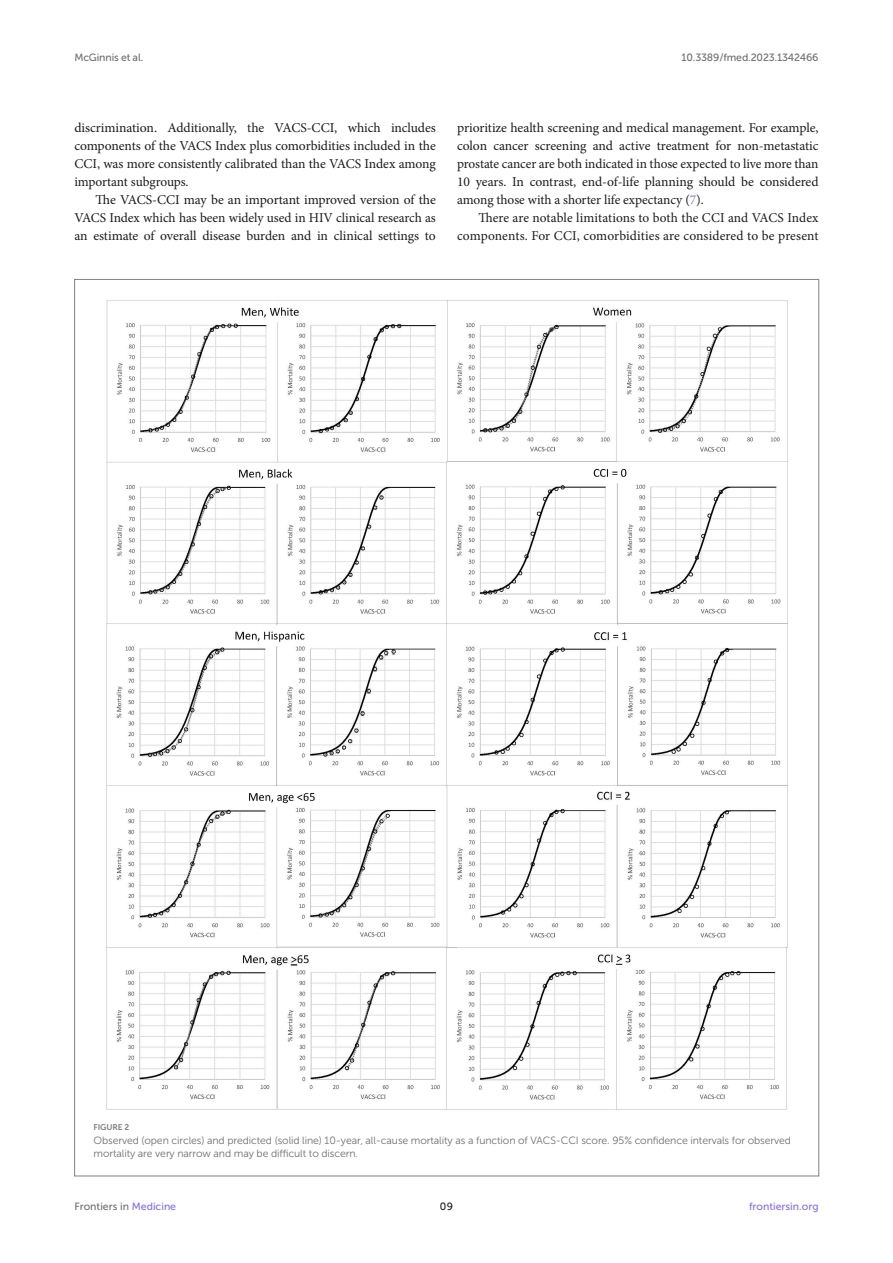
<style>
.page{position:relative;width:893px;height:1263px;background:#fff}
.page>*{position:absolute;margin:0;border:0;box-sizing:border-box;transform-origin:0 0}
.TEXT{font:13.5px/18px "Minion Pro";color:#1b1c1b;text-align:justify}
.TEXT_FLUSH{font:13.5px/18px "Minion Pro";letter-spacing:-.01em;color:#1b1c1b;text-align:justify}
.FIG_LEG{font:10.5px/13.5px "Museo Sans 300";letter-spacing:-.01em;color:#706f70}
.t1{font:10.5px "Museo Sans 500";letter-spacing:-.015em;color:#706f70}
.t2{font:10.5px "Museo Sans 500";color:#856df0}
.t3{font:10.5px "Museo Sans 500";color:#1b1c1b}
.FIG_HD{font:8.25px "Museo Sans 700";letter-spacing:-.01em;color:#7e7f7f}
.s1{color:#856df0}
</style>
<div class="page">
<img style="left:106px;top:300px;width:682px;height:810px">
<p class="t1" style="left:74px;top:51px;width:70px">McGinnis et al.</p>
<p class="t1" style="left:681px;top:51px;width:138px">10.3389/fmed.2023.1342466</p>
<p class="TEXT_FLUSH" style="left:74px;top:119px;width:363px">discrimination. Additionally, the VACS-CCI, which includes components of the VACS Index plus comorbidities included in the CCI, was more consistently calibrated than the VACS Index among important subgroups.</p>
<p class="TEXT" style="left:74px;top:191px;width:363px;text-indent:21px">The VACS-CCI may be an important improved version of the VACS Index which has been widely used in HIV clinical research as an estimate of overall disease burden and in clinical settings to</p>
<p class="TEXT" style="left:457px;top:119px;width:363px">prioritize health screening and medical management. For example, colon cancer screening and active treatment for non-metastatic prostate cancer are both indicated in those expected to live more than 10 years. In contrast, end-of-life planning should be considered among those with a shorter life expectancy (<span class="s1">7</span>).</p>
<p class="TEXT" style="left:457px;top:209px;width:363px;text-align:right">There are notable limitations to both the CCI and VACS Index components. For CCI, comorbidities are considered to be present</p>
<p class="FIG_HD" style="left:94px;top:1122px;width:37px">FIGURE 2</p>
<p class="FIG_LEG" style="left:94px;top:1133px;width:699px">Observed (open circles) and predicted (solid line) 10-year, all-cause mortality as a function of VACS-CCI score. 95% confidence intervals for observed mortality are very narrow and may be difficult to discern.</p>
<p class="t1" style="left:74px;top:1200px;width:103px">Frontiers in <span class="s1">Medicine</span></p>
<p class="t3" style="left:440px;top:1200px;width:15px">09</p>
<p class="t2" style="left:749px;top:1200px;width:71px">frontiersin.org</p>
</div>
